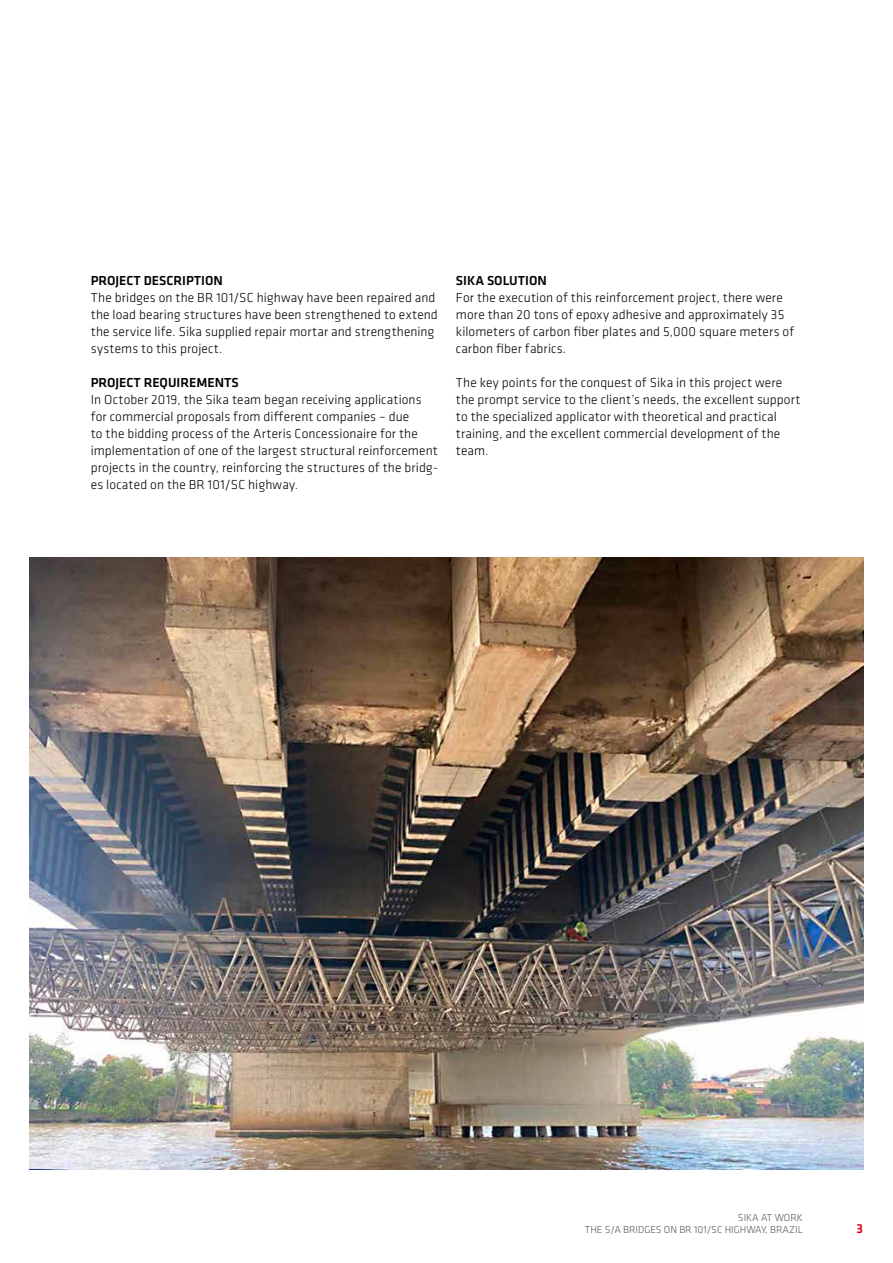
<style>
.page{position:relative;width:893px;height:1263px;background:#fff}
.page>*{position:absolute;margin:0;border:0;box-sizing:border-box;transform-origin:0 0}
.t1{font:300 13.5px/17px "Klavika";letter-spacing:.01em;color:#000}
.t2{font:500 13.5px "Klavika";color:#000}
.t3{font:500 13.5px "Klavika";color:#e2001a}
.t4{font:300 10.5px/12.6px "Klavika";color:#58585a;text-align:right}
</style>
<div class="page">
<img style="left:30px;top:557px;width:833px;height:612px">
<p class="t2" style="left:91px;top:271px;width:134px">PROJECT DESCRIPTION</p>
<p class="t1" style="left:91px;top:289px;width:349px">The bridges on the BR 101/SC highway have been repaired and the load bearing structures have been strengthened to extend the service life. Sika supplied repair mortar and strengthening systems to this project.</p>
<p class="t2" style="left:91px;top:373px;width:149px">PROJECT REQUIREMENTS</p>
<p class="t1" style="left:91px;top:391px;width:349px">In October 2019, the Sika team began receiving applications for commercial proposals from different companies – due<br>to the bidding process of the Arteris Concessionaire for the implementation of one of the largest structural reinforcement projects in the country, reinforcing the structures of the bridg&shy;es located on the BR 101/SC highway.</p>
<p class="t2" style="left:456px;top:271px;width:92px">SIKA SOLUTION</p>
<p class="t1" style="left:456px;top:289px;width:340px">For the execution of this reinforcement project, there were more than 20 tons of epoxy adhesive and approximately 35 kilometers of carbon fiber plates and 5,000 square meters of carbon fiber fabrics.</p>
<p class="t1" style="left:456px;top:374px;width:346px">The key points for the conquest of Sika in this project were the prompt service to the client’s needs, the excellent support to the specialized applicator with theoretical and practical training, and the excellent commercial development of the team.</p>
<p class="t4" style="left:585px;top:1211px;width:220px">SIKA AT WORK<br>THE S/A BRIDGES ON BR 101/SC HIGHWAY, BRAZIL</p>
<p class="t3" style="left:857px;top:1219px;width:8px">3</p>
</div>
